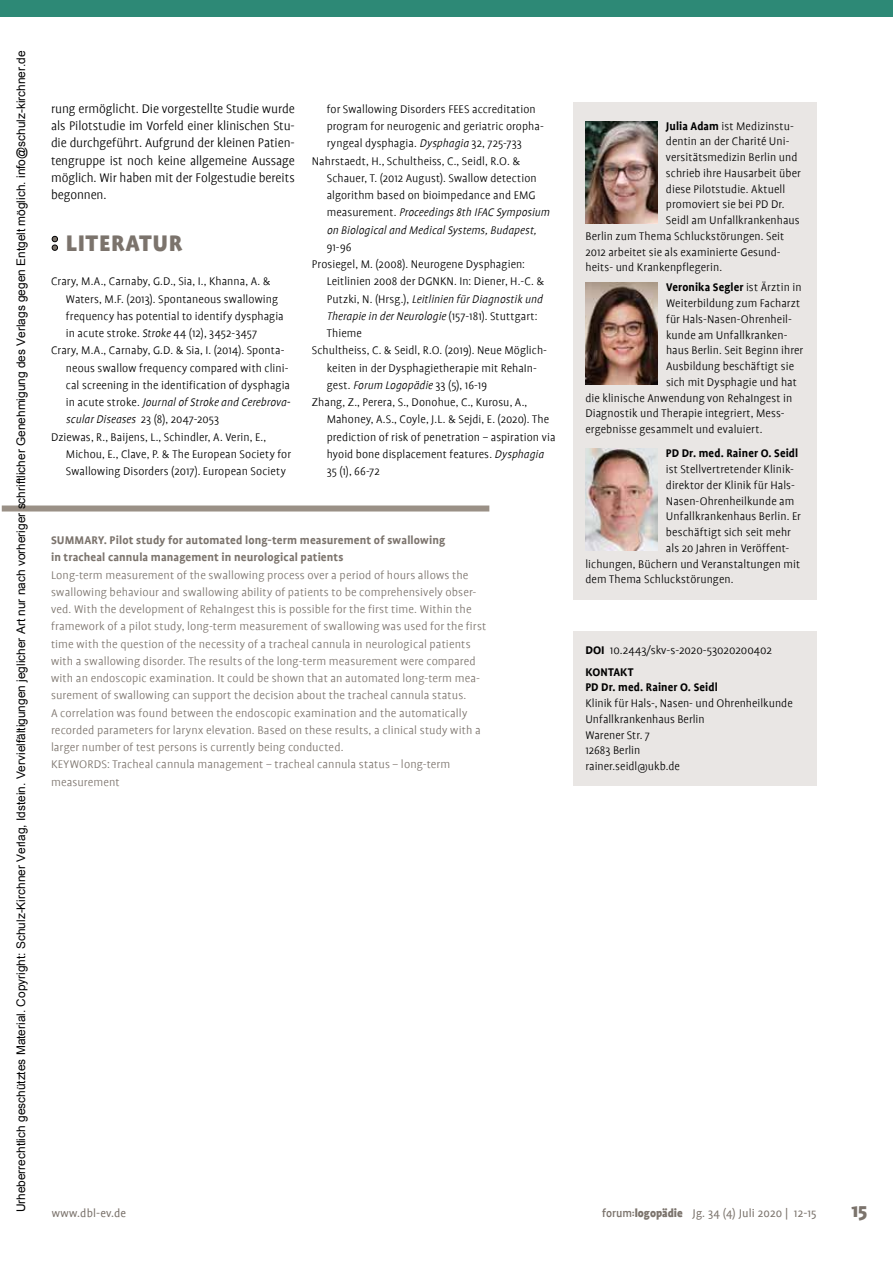
<style>
.page{position:relative;width:893px;height:1263px;background:#fff}
.page>*{position:absolute;margin:0;border:0;box-sizing:border-box;transform-origin:0 0}
.t1{font:900 25.5px "Profile";letter-spacing:.025em;color:#7b736c}
.t2{font:900 21px "Profile";color:#7b736c}
.t3{font:300 14.1px/17.2px "Profile";letter-spacing:-.005em;color:#000;text-align:justify}
.t4{font:300 12.6px/15.8px "Profile";letter-spacing:.005em;color:#000}
.t5{font:300 12.6px/17.2px "Profile";letter-spacing:.01em;color:#7b736c}
.t6{font:italic 300 12.6px "Profile";letter-spacing:.01em;color:#000}
.t7{font:700 12.6px/17.2px "Profile";letter-spacing:.01em;color:#7b736c}
.t8{font:700 12.6px "Profile";letter-spacing:.01em;color:#000}
.t9{font:12.6px "Profile";letter-spacing:.01em;color:#7b736c}
.t10{font:11.85px "Arial";color:#000}
.s1{font-size:28.05px}
.s2{font-style:italic}
.s3{font-style:normal}
.s4{font-weight:700}
.s5{font-weight:300}
.s6{font-weight:500}
.s7{font-weight:900;font-size:9px}
.s8{font-weight:900}
</style>
<div class="page">
<div style="left:0;top:0;width:893px;height:17px;background:#2d8976"></div>
<div style="left:573px;top:103px;width:243px;height:497px;background:#e9e6e4"></div>
<img style="left:585px;top:283px;width:72px;height:102px">
<img style="left:585px;top:121px;width:72px;height:102px">
<div style="left:2px;top:505px;width:487px;height:6px;background:#9a9086"></div>
<img style="left:585px;top:449px;width:72px;height:102px">
<div style="left:573px;top:631px;width:243px;height:155px;background:#e9e6e4"></div>
<p class="t10" style="left:13px;top:1212px;width:1163px;rotate:-90deg">Urheberrechtlich geschütztes Material. Copyright: Schulz-Kirchner Verlag, Idstein. Vervielfältigungen jeglicher Art nur nach vorheriger schriftlicher Genehmigung des Verlags gegen Entgelt möglich. info@schulz-kirchner.de</p>
<p class="t3" style="left:51px;top:100px;width:245px">rung ermöglicht. Die vorgestellte Studie wurde als Pilotstudie im Vorfeld einer klinischen Stu&shy;die durchgeführt. Aufgrund der kleinen Patien&shy;tengruppe ist noch keine allgemeine Aussage möglich. Wir haben mit der Folgestudie bereits begonnen.</p>
<h1 class="t1" style="left:51px;top:229px;width:133px"><span class="s1">:</span> LITERATUR</h1>
<p class="t4" style="left:51px;top:274px;width:221px">Crary, M.A., Carnaby, G.D., Sia, I., Khanna, A. &amp;</p>
<p class="t4" style="left:66px;top:291px;width:214px">Waters, M.F. (2013). Spontaneous swallowing</p>
<p class="t4" style="left:66px;top:308px;width:219px">frequency has potential to identify dysphagia</p>
<p class="t4" style="left:66px;top:325px;width:193px">in acute stroke. <span class="s2">Stroke</span> 44 (12), 3452-3457</p>
<p class="t4" style="left:51px;top:343px;width:235px">Crary, M.A., Carnaby, G.D. &amp; Sia, I. (2014). Sponta-</p>
<p class="t4" style="left:66px;top:360px;width:224px">neous swallow frequency compared with clini-</p>
<p class="t4" style="left:66px;top:377px;width:226px">cal screening in the identification of dysphagia</p>
<p class="t6" style="left:66px;top:396px;width:227px"><span class="s3">in acute stroke.</span> Journal of Stroke and Cerebrova-</p>
<p class="t4" style="left:66px;top:412px;width:155px"><span class="s2">scular Diseases</span> 23 (8), 2047-2053</p>
<p class="t4" style="left:51px;top:429px;width:217px">Dziewas, R., Baijens, L., Schindler, A. Verin, E.,</p>
<p class="t4" style="left:66px;top:446px;width:227px">Michou, E., Clave, P. &amp; The European Society for</p>
<p class="t4" style="left:66px;top:463px;width:221px">Swallowing Disorders (2017). European Society</p>
<p class="t4" style="left:327px;top:101px;width:210px">for Swallowing Disorders FEES accreditation</p>
<p class="t4" style="left:327px;top:118px;width:219px">program for neurogenic and geriatric oropha-</p>
<p class="t4" style="left:327px;top:136px;width:197px">ryngeal dysphagia. <span class="s2">Dysphagia</span> 32, 725-733</p>
<p class="t4" style="left:312px;top:153px;width:210px">Nahrstaedt, H., Schultheiss, C., Seidl, R.O. &amp;</p>
<p class="t4" style="left:327px;top:170px;width:211px">Schauer, T. (2012 August). Swallow detection</p>
<p class="t4" style="left:327px;top:187px;width:210px">algorithm based on bioimpedance and EMG</p>
<p class="t6" style="left:327px;top:206px;width:226px"><span class="s3">measurement.</span> Proceedings 8th IFAC Symposium</p>
<p class="t6" style="left:327px;top:223px;width:212px">on Biological and Medical Systems, Budapest,</p>
<p class="t4" style="left:327px;top:239px;width:26px">91-96</p>
<p class="t4" style="left:312px;top:256px;width:215px">Prosiegel, M. (2008). Neurogene Dysphagien:</p>
<p class="t4" style="left:327px;top:274px;width:219px">Leitlinien 2008 der DGNKN. In: Diener, H.-C. &amp;</p>
<p class="t6" style="left:327px;top:292px;width:219px"><span class="s3">Putzki, N. (Hrsg.),</span> Leitlinien für Diagnostik und</p>
<p class="t6" style="left:327px;top:309px;width:212px">Therapie in der Neurologie <span class="s3">(157-181). Stuttgart:</span></p>
<p class="t4" style="left:327px;top:325px;width:37px">Thieme</p>
<p class="t4" style="left:312px;top:343px;width:237px">Schultheiss, C. &amp; Seidl, R.O. (2019). Neue Möglich-</p>
<p class="t4" style="left:327px;top:360px;width:212px">keiten in der Dysphagietherapie mit RehaIn-</p>
<p class="t4" style="left:327px;top:377px;width:162px">gest. <span class="s2">Forum Logopädie</span> 33 (5), 16-19</p>
<p class="t4" style="left:312px;top:394px;width:217px">Zhang, Z., Perera, S., Donohue, C., Kurosu, A.,</p>
<p class="t4" style="left:327px;top:412px;width:224px">Mahoney, A.S., Coyle, J.L. &amp; Sejdi, E. (2020). The</p>
<p class="t4" style="left:327px;top:429px;width:230px">prediction of risk of penetration – aspiration via</p>
<p class="t4" style="left:327px;top:446px;width:220px">hyoid bone displacement features. <span class="s2">Dysphagia</span></p>
<p class="t4" style="left:327px;top:463px;width:54px">35 (1), 66-72</p>
<p class="t7" style="left:51px;top:531px;width:396px">SUMMARY. Pilot study for automated long-term measurement of swallowing in tracheal cannula management in neurological patients</p>
<p class="t5" style="left:51px;top:566px;width:437px">Long-term measurement of the swallowing process over a period of hours allows the swallowing behaviour and swallowing ability of patients to be comprehensively obser&shy;ved. With the development of RehaIngest this is possible for the first time. Within the framework of a pilot study, long-term measurement of swallowing was used for the first time with the question of the necessity of a tracheal cannula in neurological patients with a swallowing disorder. The results of the long-term measurement were compared with an endoscopic examination. It could be shown that an automated long-term mea&shy;surement of swallowing can support the decision about the tracheal cannula status.<br>A correlation was found between the endoscopic examination and the automatically recorded parameters for larynx elevation. Based on these results, a clinical study with a larger number of test persons is currently being conducted.<br>KEYWORDS: Tracheal cannula management – tracheal cannula status – long-term measurement</p>
<p class="t4" style="left:666px;top:118px;width:129px"><span class="s4">Julia Adam</span> ist Medizinstu-</p>
<p class="t4" style="left:666px;top:134px;width:125px">dentin an der Charité Uni-</p>
<p class="t4" style="left:666px;top:149px;width:133px">versitätsmedizin Berlin und</p>
<p class="t4" style="left:666px;top:165px;width:136px">schrieb ihre Hausarbeit über</p>
<p class="t4" style="left:666px;top:181px;width:121px">diese Pilotstudie. Aktuell</p>
<p class="t4" style="left:666px;top:197px;width:120px">promoviert sie bei PD Dr.</p>
<p class="t4" style="left:666px;top:212px;width:135px">Seidl am Unfallkrankenhaus</p>
<p class="t4" style="left:585px;top:228px;width:200px">Berlin zum Thema Schluckstörungen. Seit</p>
<p class="t4" style="left:585px;top:244px;width:197px">2012 arbeitet sie als examinierte Gesund-</p>
<p class="t4" style="left:585px;top:260px;width:138px">heits- und Krankenpflegerin.</p>
<p class="t8" style="left:666px;top:281px;width:137px">Veronika Segler <span class="s5">ist Ärztin in</span></p>
<p class="t4" style="left:666px;top:295px;width:136px">Weiterbildung zum Facharzt</p>
<p class="t4" style="left:666px;top:311px;width:127px">für Hals-Nasen-Ohrenheil-</p>
<p class="t4" style="left:666px;top:327px;width:123px">kunde am Unfallkranken-</p>
<p class="t4" style="left:666px;top:343px;width:139px">haus Berlin. Seit Beginn ihrer</p>
<p class="t4" style="left:666px;top:358px;width:130px">Ausbildung beschäftigt sie</p>
<p class="t4" style="left:666px;top:374px;width:132px">sich mit Dysphagie und hat</p>
<p class="t4" style="left:585px;top:390px;width:208px">die klinische Anwendung von RehaIngest in</p>
<p class="t4" style="left:585px;top:406px;width:201px">Diagnostik und Therapie integriert, Mess-</p>
<p class="t4" style="left:585px;top:421px;width:179px">ergebnisse gesammelt und evaluiert.</p>
<p class="t8" style="left:666px;top:447px;width:134px">PD Dr. med. Rainer O. Seidl</p>
<p class="t4" style="left:666px;top:461px;width:129px">ist Stellvertretender Klinik-</p>
<p class="t4" style="left:666px;top:477px;width:130px">direktor der Klinik für Hals-</p>
<p class="t4" style="left:666px;top:493px;width:130px">Nasen-Ohrenheilkunde am</p>
<p class="t4" style="left:666px;top:509px;width:137px">Unfallkrankenhaus Berlin. Er</p>
<p class="t4" style="left:666px;top:524px;width:126px">beschäftigt sich seit mehr</p>
<p class="t4" style="left:666px;top:540px;width:124px">als 20 Jahren in Veröffent-</p>
<p class="t4" style="left:585px;top:556px;width:216px">lichungen, Büchern und Veranstaltungen mit</p>
<p class="t4" style="left:585px;top:572px;width:150px">dem Thema Schluckstörungen.</p>
<p class="t4" style="left:585px;top:640px;width:188px;line-height:21.5px"><span class="s4">DOI</span> 10.2443/skv-s-2020-53020200402<br><span class="s4">KONTAKT</span></p>
<p class="t8" style="left:585px;top:681px;width:134px">PD Dr. med. Rainer O. Seidl</p>
<p class="t4" style="left:585px;top:696px;width:209px">Klinik für Hals-, Nasen- und Ohrenheilkunde<br>Unfallkrankenhaus Berlin<br>Warener Str. 7<br>12683 Berlin<br>rainer.seidl@ukb.de</p>
<p class="t9" style="left:52px;top:1206px;width:76px">www.dbl-ev.de</p>
<p class="t9" style="left:602px;top:1206px;width:216px"><span class="s6">forum</span><span class="s7">:</span><span class="s8">logopädie</span> Jg. 34 (4) Juli 2020 | 12-15</p>
<h2 class="t2" style="left:851px;top:1199px;width:18px">15</h2>
</div>
